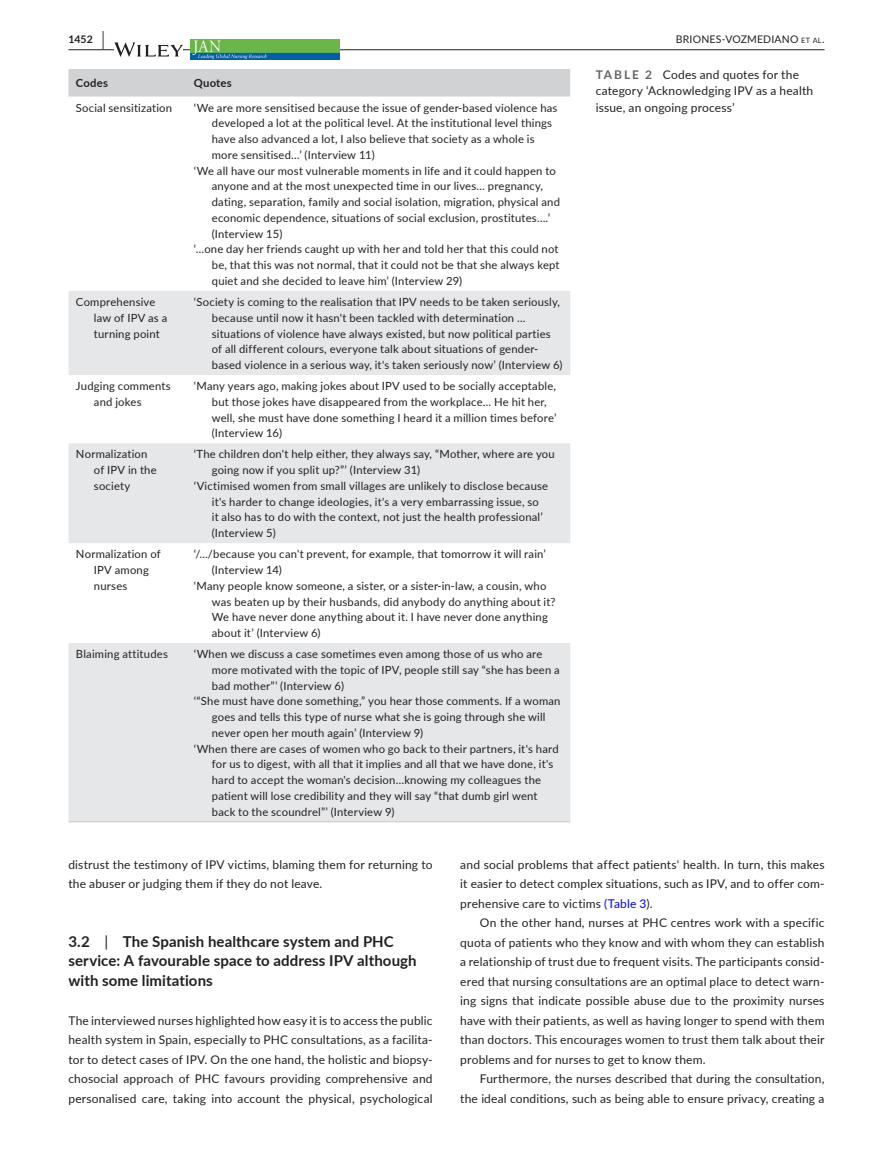
<style>
.page{position:relative;width:893px;height:1174px;background:#fff}
.page>*{position:absolute;margin:0;border:0;box-sizing:border-box;transform-origin:0 0}
.t1{font:700 15px/19.5px "Lato";letter-spacing:.005em;color:#231f20}
.t2{font:12px/19.5px "Lato";letter-spacing:.015em;color:#231f20;text-align:justify}
.t3{font:11.25px/15.8px "Lato";letter-spacing:.015em;color:#231f20}
.t4{font:700 11.25px "Lato";letter-spacing:.02em;color:#231f20}
.t5{font:10.5px "Lato";letter-spacing:.02em;color:#231f20}
.t6{font:700 10.5px "Lato";color:#231f20}
.s1{font-size:19.5px}
.s2{font-size:7.35px}
.s3{font-weight:700;color:#636366}
.s4{font-weight:400}
.s5{color:#00f}
</style>
<div class="page">
<hr style="left:68px;top:49px;width:756px;height:1px;background:#231f20">
<svg style="left:114px;top:42px;width:69px;height:15px"></svg>
<img style="left:191px;top:40px;width:148px;height:19px">
<div style="left:68px;top:69px;width:502px;height:28px;background:#d1d2d4"></div>
<svg style="left:68px;top:291px;width:502px;height:530px;fill:#e6e7e9"></svg>
<hr style="left:68px;top:821px;width:118px;height:1px;background:#d1d2d4">
<hr style="left:186px;top:821px;width:384px;height:1px;background:#d1d2d4">
<p class="t6" style="left:68px;top:31px;width:37px">1452 <span class="s1">|</span></p>
<p class="t5" style="left:676px;top:31px;width:150px">BRIONES-VOZMEDIANO <span class="s2">et al</span>.</p>
<p class="t4" style="left:76px;top:75px;width:34px">Codes</p>
<p class="t4" style="left:194px;top:75px;width:39px">Quotes</p>
<p class="t3" style="left:76px;top:99px;width:98px">Social sensitization</p>
<p class="t3" style="left:194px;top:99px;width:365px">‘We are more sensitised because the issue of gender-based violence has</p>
<p class="t3" style="left:212px;top:115px;width:342px">developed a lot at the political level. At the institutional level things</p>
<p class="t3" style="left:212px;top:131px;width:324px">have also advanced a lot, I also believe that society as a whole is</p>
<p class="t3" style="left:212px;top:146px;width:164px">more sensitised…’ (Interview 11)</p>
<p class="t3" style="left:194px;top:162px;width:364px">‘We all have our most vulnerable moments in life and it could happen to</p>
<p class="t3" style="left:212px;top:178px;width:333px">anyone and at the most unexpected time in our lives… pregnancy,</p>
<p class="t3" style="left:212px;top:194px;width:350px">dating, separation, family and social isolation, migration, physical and</p>
<p class="t3" style="left:212px;top:209px;width:340px">economic dependence, situations of social exclusion, prostitutes….’</p>
<p class="t3" style="left:212px;top:225px;width:72px">(Interview 15)</p>
<p class="t3" style="left:194px;top:241px;width:366px">‘…one day her friends caught up with her and told her that this could not</p>
<p class="t3" style="left:212px;top:257px;width:349px">be, that this was not normal, that it could not be that she always kept</p>
<p class="t3" style="left:212px;top:272px;width:252px">quiet and she decided to leave him’ (Interview 29)</p>
<p class="t3" style="left:94px;top:293px;width:75px;text-indent:-18px">Comprehensive law of IPV as a turning point</p>
<p class="t3" style="left:212px;top:293px;width:352px;text-indent:-18px">‘Society is coming to the realisation that IPV needs to be taken seriously, because until now it hasn't been tackled with determination … situations of violence have always existed, but now political parties of all different colours, everyone talk about situations of gender&shy;based violence in a serious way, it's taken seriously now’ (Interview 6)</p>
<p class="t3" style="left:94px;top:377px;width:78px;text-indent:-18px">Judging comments and jokes</p>
<p class="t3" style="left:212px;top:377px;width:346px;text-indent:-18px">‘Many years ago, making jokes about IPV used to be socially acceptable, but those jokes have disappeared from the workplace… He hit her, well, she must have done something I heard it a million times before’ (Interview 16)</p>
<p class="t3" style="left:94px;top:446px;width:64px;text-indent:-18px">Normalization of IPV in the society</p>
<p class="t3" style="left:194px;top:446px;width:362px">‘The children don't help either, they always say, “Mother, where are you</p>
<p class="t3" style="left:212px;top:462px;width:210px">going now if you split up?”’ (Interview 31)</p>
<p class="t3" style="left:194px;top:477px;width:356px">‘Victimised women from small villages are unlikely to disclose because</p>
<p class="t3" style="left:212px;top:493px;width:329px">it's harder to change ideologies, it's a very embarrassing issue, so</p>
<p class="t3" style="left:212px;top:509px;width:333px">it also has to do with the context, not just the health professional’</p>
<p class="t3" style="left:212px;top:525px;width:65px">(Interview 5)</p>
<p class="t3" style="left:94px;top:546px;width:68px;text-indent:-18px">Normalization of<br>IPV among nurses</p>
<p class="t3" style="left:194px;top:546px;width:353px">‘/…/because you can't prevent, for example, that tomorrow it will rain’</p>
<p class="t3" style="left:212px;top:561px;width:72px">(Interview 14)</p>
<p class="t3" style="left:194px;top:577px;width:354px">‘Many people know someone, a sister, or a sister-in-law, a cousin, who</p>
<p class="t3" style="left:212px;top:593px;width:345px">was beaten up by their husbands, did anybody do anything about it?</p>
<p class="t3" style="left:212px;top:609px;width:338px">We have never done anything about it. I have never done anything</p>
<p class="t3" style="left:212px;top:624px;width:110px">about it’ (Interview 6)</p>
<p class="t3" style="left:76px;top:645px;width:93px">Blaiming attitudes</p>
<p class="t3" style="left:194px;top:645px;width:350px">‘When we discuss a case sometimes even among those of us who are</p>
<p class="t3" style="left:212px;top:661px;width:350px">more motivated with the topic of IPV, people still say “she has been a</p>
<p class="t3" style="left:212px;top:677px;width:134px">bad mother”’ (Interview 6)</p>
<p class="t3" style="left:194px;top:693px;width:368px">‘“She must have done something,” you hear those comments. If a woman</p>
<p class="t3" style="left:212px;top:708px;width:335px">goes and tells this type of nurse what she is going through she will</p>
<p class="t3" style="left:212px;top:724px;width:213px">never open her mouth again’ (Interview 9)</p>
<p class="t3" style="left:194px;top:740px;width:366px">‘When there are cases of women who go back to their partners, it's hard</p>
<p class="t3" style="left:212px;top:756px;width:343px">for us to digest, with all that it implies and all that we have done, it's</p>
<p class="t3" style="left:212px;top:771px;width:331px">hard to accept the woman's decision…knowing my colleagues the</p>
<p class="t3" style="left:212px;top:787px;width:327px">patient will lose credibility and they will say “that dumb girl went</p>
<p class="t3" style="left:212px;top:803px;width:184px">back to the scoundrel”’ (Interview 9)</p>
<p class="t2" style="left:596px;top:66px;width:219px;line-height:16.5px;text-align:left"><span class="s3">TABLE 2</span> Codes and quotes for the category ‘Acknowledging IPV as a health issue, an ongoing process’</p>
<p class="t2" style="left:68px;top:854px;width:366px">distrust the testimony of IPV victims, blaming them for returning to the abuser or judging them if they do not leave.</p>
<h1 class="t1" style="left:68px;top:931px;width:350px">3.2 <span class="s4">|</span> The Spanish healthcare system and PHC service: A favourable space to address IPV although with some limitations</h1>
<p class="t2" style="left:68px;top:1010px;width:366px">The interviewed nurses highlighted how easy it is to access the public health system in Spain, especially to PHC consultations, as a facilita&shy;tor to detect cases of IPV. On the one hand, the holistic and biopsy&shy;chosocial approach of PHC favours providing comprehensive and personalised care, taking into account the physical, psychological</p>
<p class="t2" style="left:460px;top:854px;width:366px">and social problems that affect patients' health. In turn, this makes it easier to detect complex situations, such as IPV, and to offer com&shy;prehensive care to victims <span class="s5">(Table 3</span>).</p>
<p class="t2" style="left:460px;top:912px;width:366px;text-indent:20px">On the other hand, nurses at PHC centres work with a specific quota of patients who they know and with whom they can establish a relationship of trust due to frequent visits. The participants consid&shy;ered that nursing consultations are an optimal place to detect warn&shy;ing signs that indicate possible abuse due to the proximity nurses have with their patients, as well as having longer to spend with them than doctors. This encourages women to trust them talk about their problems and for nurses to get to know them.</p>
<p class="t2" style="left:460px;top:1068px;width:366px;text-align:right">Furthermore, the nurses described that during the consultation, the ideal conditions, such as being able to ensure privacy, creating a</p>
</div>
